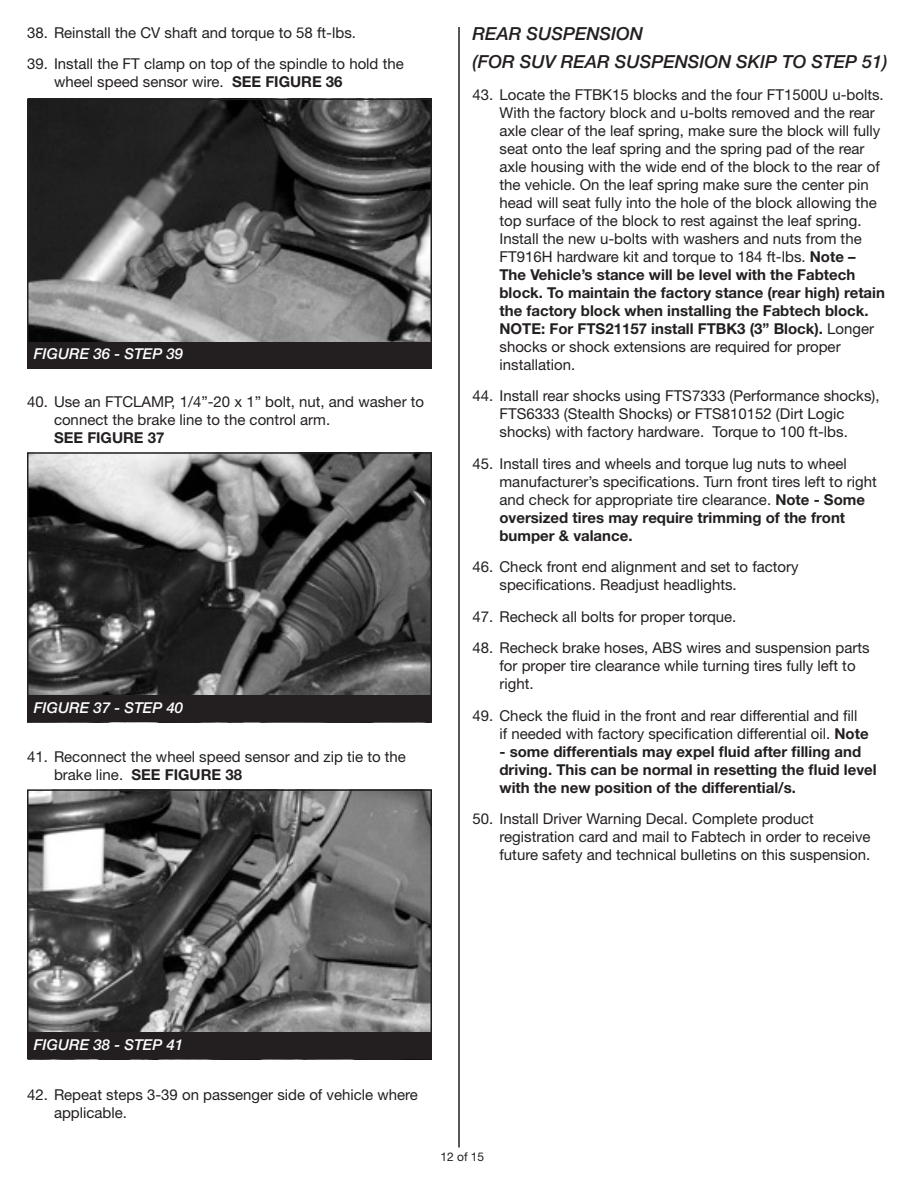
<style>
.page{position:relative;width:918px;height:1188px;background:#fff}
.page>*{position:absolute;margin:0;border:0;box-sizing:border-box;transform-origin:0 0}
.Instruction_-_Header{font:italic 500 18px "Helvetica Neue LT Std";color:#231f20}
.t1{font:15px/18px "Helvetica Neue LT Std";color:#231f20}
.t2{font:700 15px/18px "Helvetica Neue LT Std";color:#231f20}
.t3{font:italic 500 15px "Helvetica Neue LT Std";color:#fff}
.t4{font:12px "Helvetica Neue LT Std";color:#231f20}
.s1{font-weight:700}
</style>
<div class="page">
<hr style="left:458px;top:27px;width:2px;height:1121px;background:#231f20">
<img style="left:30px;top:102px;width:399px;height:240px">
<div style="left:27px;top:99px;width:405px;height:270px;border:2px solid #231f20"></div>
<div style="left:27px;top:342px;width:405px;height:27px;background:#231f20"></div>
<img style="left:30px;top:455px;width:399px;height:240px">
<div style="left:27px;top:452px;width:405px;height:270px;border:2px solid #231f20"></div>
<div style="left:27px;top:695px;width:405px;height:27px;background:#231f20"></div>
<img style="left:30px;top:792px;width:399px;height:240px">
<div style="left:27px;top:789px;width:405px;height:270px;border:2px solid #231f20"></div>
<div style="left:27px;top:1032px;width:405px;height:27px;background:#231f20"></div>
<p class="t1" style="left:27px;top:23px;width:331px">38. Reinstall the CV shaft and torque to 58 ft-lbs.</p>
<p class="t1" style="left:54px;top:55px;width:351px;text-indent:-27px">39. Install the FT clamp on top of the spindle to hold the wheel speed sensor wire. <span class="s1">SEE FIGURE 36</span></p>
<p class="t3" style="left:34px;top:345px;width:151px">FIGURE 36 - STEP 39</p>
<p class="t1" style="left:54px;top:392px;width:372px;text-indent:-27px">40. Use an FTCLAMP, 1/4”-20 x 1” bolt, nut, and washer to connect the brake line to the control arm.<br><span class="s1">SEE FIGURE 37</span></p>
<p class="t3" style="left:34px;top:699px;width:151px">FIGURE 37 - STEP 40</p>
<p class="t1" style="left:54px;top:748px;width:353px;text-indent:-27px">41. Reconnect the wheel speed sensor and zip tie to the brake line. <span class="s1">SEE FIGURE 38</span></p>
<p class="Instruction_-_Header" style="left:472px;top:23px;width:172px">REAR SUSPENSION</p>
<p class="Instruction_-_Header" style="left:472px;top:51px;width:417px">(FOR SUV REAR SUSPENSION SKIP TO STEP 51)</p>
<p class="t1" style="left:500px;top:85px;width:387px;text-indent:-27px">43. Locate the FTBK15 blocks and the four FT1500U u-bolts.<br>With the factory block and u-bolts removed and the rear axle clear of the leaf spring, make sure the block will fully seat onto the leaf spring and the spring pad of the rear axle housing with the wide end of the block to the rear of the vehicle. On the leaf spring make sure the center pin head will seat fully into the hole of the block allowing the top surface of the block to rest against the leaf spring.<br>Install the new u-bolts with washers and nuts from the FT916H hardware kit and torque to 184 ft-lbs. <span class="s1">Note – The Vehicle’s stance will be level with the Fabtech block. To maintain the factory stance (rear high) retain the factory block when installing the Fabtech block.<br>NOTE: For FTS21157 install FTBK3 (3” Block).</span> Longer shocks or shock extensions are required for proper installation.</p>
<p class="t1" style="left:472px;top:387px;width:409px;text-align:center">44. Install rear shocks using FTS7333 (Performance shocks),<br>FTS6333 (Stealth Shocks) or FTS810152 (Dirt Logic<br>shocks) with factory hardware. Torque to 100 ft-lbs.</p>
<p class="t1" style="left:500px;top:454px;width:379px;text-indent:-27px">45. Install tires and wheels and torque lug nuts to wheel manufacturer’s specifications. Turn front tires left to right and check for appropriate tire clearance. <span class="s1">Note - Some oversized tires may require trimming of the front bumper &amp; valance.</span></p>
<p class="t1" style="left:500px;top:558px;width:301px;text-indent:-27px">46. Check front end alignment and set to factory specifications. Readjust headlights.</p>
<p class="t1" style="left:472px;top:607px;width:265px">47. Recheck all bolts for proper torque.</p>
<p class="t1" style="left:500px;top:639px;width:372px;text-indent:-27px">48. Recheck brake hoses, ABS wires and suspension parts for proper tire clearance while turning tires fully left to right.</p>
<p class="t1" style="left:500px;top:706px;width:371px;text-indent:-27px">49. Check the fluid in the front and rear differential and fill if needed with factory specification differential oil. <span class="s1">Note</span></p>
<p class="t2" style="left:500px;top:742px;width:379px">- some differentials may expel fluid after filling and driving. This can be normal in resetting the fluid level with the new position of the differential/s.</p>
<p class="t1" style="left:500px;top:810px;width:373px;text-indent:-27px">50. Install Driver Warning Decal. Complete product registration card and mail to Fabtech in order to receive future safety and technical bulletins on this suspension.</p>
<p class="t3" style="left:34px;top:1036px;width:151px">FIGURE 38 - STEP 41</p>
<p class="t1" style="left:54px;top:1085px;width:365px;text-indent:-27px">42. Repeat steps 3-39 on passenger side of vehicle where applicable.</p>
<p class="t4" style="left:440px;top:1150px;width:45px">12 of 15</p>
</div>
